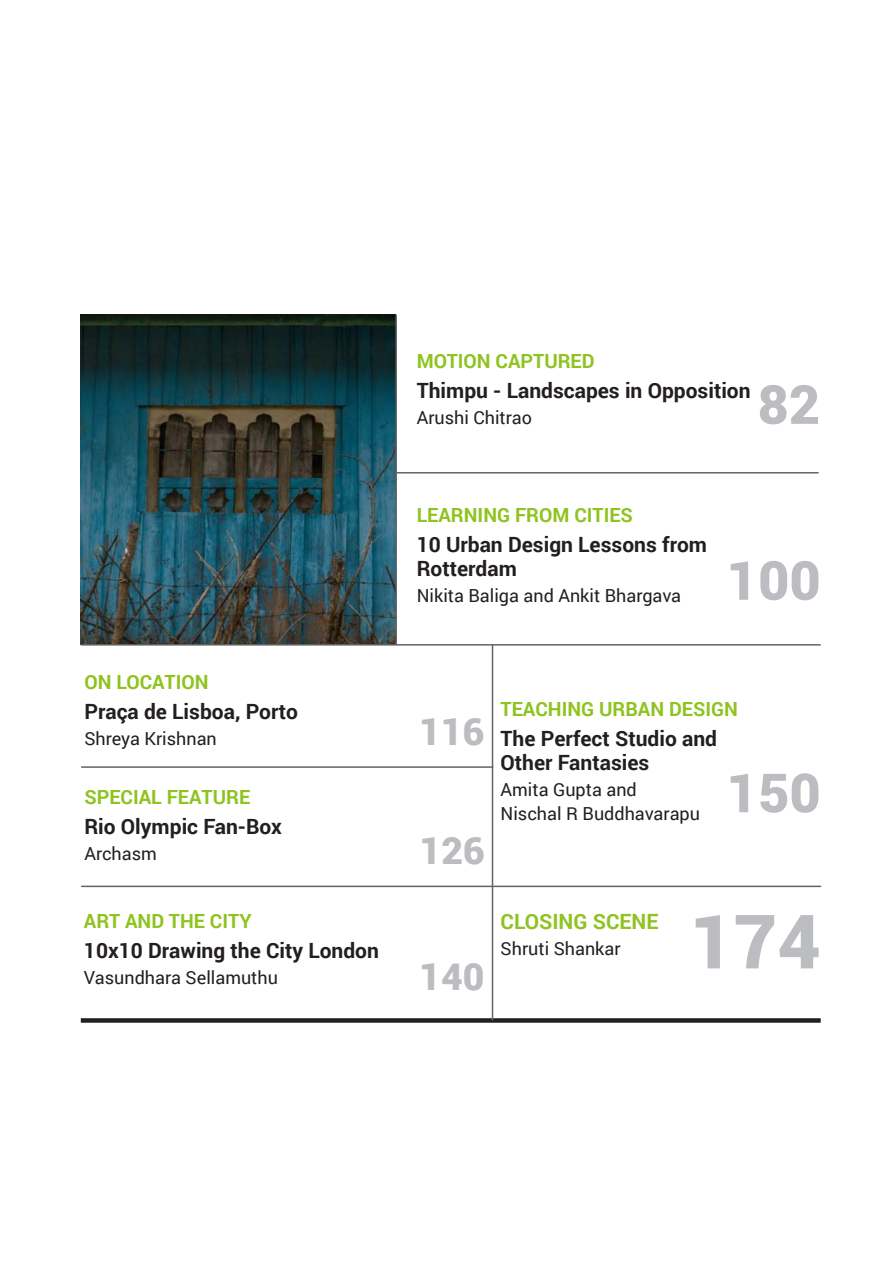
<style>
.page{position:relative;width:893px;height:1263px;background:#fff}
.page>*{position:absolute;margin:0;border:0;box-sizing:border-box;transform-origin:0 0}
.ARTICLE_TITLE{font:900 75px "Roboto";color:#bcbdc0}
.ARTICLE_TITLE-2{font:900 54px "Roboto";color:#bcbdc0}
.ARTICLE_TITLE-3{font:900 37.5px "Roboto";color:#bcbdc0}
.Credits_heading{font:700 21px/24px "Roboto";color:#231f20}
.Credits_heading-2{font:700 21px "Roboto";color:#8fc320}
.Credits_heading-3{font:700 19.5px "Roboto";color:#8fc320}
.Credits{font:18px "Roboto";color:#231f20}
</style>
<div class="page">
<img style="left:81px;top:315px;width:314px;height:329px">
<div style="left:81px;top:1018px;width:740px;height:5px;background:#231f20"></div>
<hr style="left:81px;top:766px;width:412px;height:2px;background:#636366">
<hr style="left:395px;top:472px;width:424px;height:1px;background:#636366">
<hr style="left:81px;top:886px;width:740px;height:1px;background:#636366">
<hr style="left:81px;top:644px;width:740px;height:2px;background:#636366">
<hr style="left:492px;top:644px;width:1px;height:376px;background:#636366">
<hr style="left:395px;top:315px;width:2px;height:330px;background:#636366">
<p class="Credits_heading-3" style="left:84px;top:668px;width:126px">ON LOCATION</p>
<p class="Credits_heading" style="left:84px;top:699px;width:215px">Praça de Lisboa, Porto</p>
<p class="Credits" style="left:84px;top:726px;width:134px">Shreya Krishnan</p>
<p class="Credits_heading-3" style="left:84px;top:783px;width:167px">SPECIAL FEATURE</p>
<p class="Credits_heading" style="left:84px;top:814px;width:199px">Rio Olympic Fan-Box</p>
<p class="Credits" style="left:84px;top:841px;width:74px">Archasm</p>
<p class="Credits_heading-3" style="left:84px;top:907px;width:169px">ART AND THE CITY</p>
<p class="Credits_heading" style="left:84px;top:938px;width:296px">10x10 Drawing the City London</p>
<p class="Credits" style="left:84px;top:965px;width:196px">Vasundhara Sellamuthu</p>
<p class="Credits_heading-3" style="left:417px;top:347px;width:179px">MOTION CAPTURED</p>
<p class="Credits_heading" style="left:417px;top:378px;width:335px">Thimpu - Landscapes in Opposition</p>
<p class="Credits" style="left:417px;top:405px;width:117px">Arushi Chitrao</p>
<p class="ARTICLE_TITLE-2" style="left:758px;top:366px;width:64px">82</p>
<p class="Credits_heading-3" style="left:417px;top:501px;width:218px">LEARNING FROM CITIES</p>
<p class="Credits_heading" style="left:417px;top:532px;width:292px">10 Urban Design Lessons from<br>Rotterdam</p>
<p class="Credits" style="left:417px;top:583px;width:266px">Nikita Baliga and Ankit Bhargava</p>
<p class="ARTICLE_TITLE-2" style="left:727px;top:542px;width:95px">100</p>
<p class="ARTICLE_TITLE-3" style="left:419px;top:705px;width:67px">116</p>
<p class="ARTICLE_TITLE-3" style="left:420px;top:824px;width:67px">126</p>
<p class="Credits_heading-3" style="left:501px;top:695px;width:239px">TEACHING URBAN DESIGN</p>
<p class="Credits_heading" style="left:501px;top:726px;width:218px">The Perfect Studio and<br>Other Fantasies</p>
<p class="Credits" style="left:501px;top:777px;width:138px">Amita Gupta and</p>
<p class="Credits" style="left:501px;top:801px;width:201px">Nischal R Buddhavarapu</p>
<p class="ARTICLE_TITLE-2" style="left:727px;top:755px;width:95px">150</p>
<p class="ARTICLE_TITLE-3" style="left:419px;top:950px;width:67px">140</p>
<p class="Credits_heading-2" style="left:501px;top:907px;width:159px">CLOSING SCENE</p>
<p class="Credits" style="left:501px;top:936px;width:121px">Shruti Shankar</p>
<p class="ARTICLE_TITLE" style="left:690px;top:889px;width:132px">174</p>
</div>
